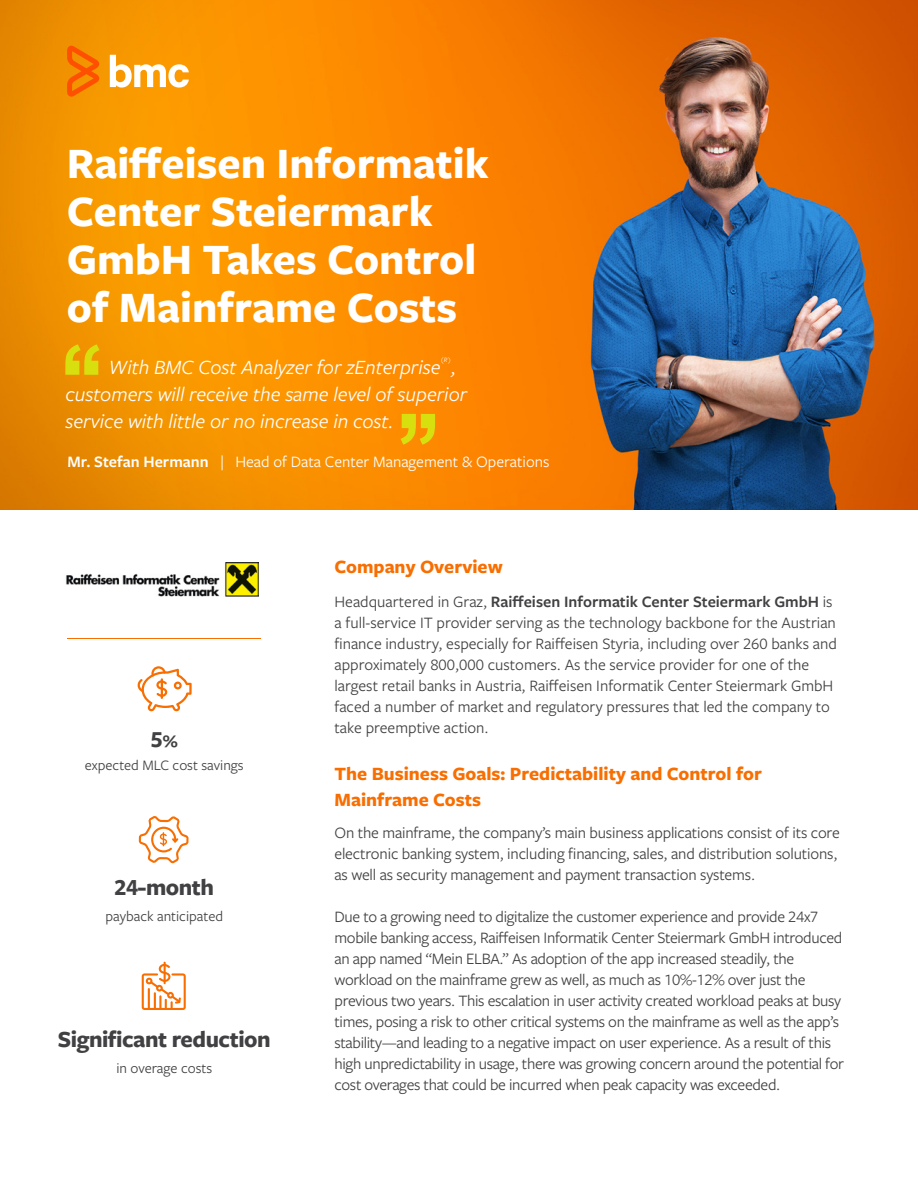
<style>
.page{position:relative;width:918px;height:1188px;background:#fff}
.page>*{position:absolute;margin:0;border:0;box-sizing:border-box;transform-origin:0 0}
.t1{font:700 45px/48px "Freight Sans Pro";color:#fff}
.t2{font:700 24px "Freight Sans Pro";letter-spacing:-.02em;color:#414042}
.t3{font:italic 21px/27px "Freight Sans Pro";color:#fff}
.t4{font:700 19.5px/25.5px "Freight Sans Pro";color:#f86e00}
.t5{font:16.5px/21px "Freight Sans Pro";letter-spacing:-.02em;color:#414042}
.t6{font:16.5px/21px "Freight Sans Pro";color:#414042}
.t7{font:16.5px "Freight Sans Pro";color:#fff}
.t8{font:15px "Freight Sans Pro";color:#414042}
.t9{font:italic 6.9px "Freight Sans Pro";color:#fff}
.s1{font-weight:600}
.s2{font-size:18px}
</style>
<div class="page">
<img style="left:0;top:0;width:918px;height:509px">
<svg style="left:67px;top:46px;width:32px;height:51px;background:#f77600"></svg>
<svg style="left:110px;top:55px;width:79px;height:33px"></svg>
<svg style="left:65px;top:344px;width:35px;height:31px"></svg>
<svg style="left:400px;top:414px;width:35px;height:31px"></svg>
<hr style="left:67px;top:639px;width:193px;height:1px;background:#f86e00">
<svg style="left:138px;top:666px;width:54px;height:46px"></svg>
<svg style="left:142px;top:963px;width:44px;height:47px"></svg>
<hr style="left:164px;top:962px;width:2px;height:22px;background:#f86e00">
<svg style="left:139px;top:816px;width:50px;height:47px"></svg>
<img style="left:66px;top:562px;width:193px;height:35px">
<h1 class="t1" style="left:67px;top:138px;width:423px">Raiffeisen Informatik<br>Center Steiermark<br>GmbH Takes Control of Mainframe Costs</h1>
<p class="t3" style="left:108px;top:353px;width:334px">With BMC Cost Analyzer for zEnterprise</p>
<p class="t9" style="left:441px;top:355px;width:12px">(R)</p>
<p class="t3" style="left:65px;top:353px;width:403px;text-indent:386px">, customers will receive the same level of superior service with little or no increase in cost.</p>
<p class="t7" style="left:67px;top:451px;width:484px"><span class="s1">Mr. Stefan Hermann</span> | Head of Data Center Management &amp; Operations</p>
<h2 class="t2" style="left:151px;top:723px;width:28px">5<span class="s2">%</span></h2>
<p class="t8" style="left:85px;top:755px;width:160px">expected MLC cost savings</p>
<h2 class="t2" style="left:115px;top:871px;width:101px">24-month</h2>
<p class="t8" style="left:105px;top:906px;width:119px">payback anticipated</p>
<h2 class="t2" style="left:58px;top:1023px;width:214px">Significant reduction</h2>
<p class="t8" style="left:116px;top:1058px;width:97px">in overage costs</p>
<p class="t4" style="left:334px;top:553px;width:170px">Company Overview</p>
<p class="t6" style="left:334px;top:590px;width:504px">Headquartered in Graz, <span class="s1">Raiffeisen Informatik Center Steiermark GmbH</span> is a full-service IT provider serving as the technology backbone for the Austrian finance industry, especially for Raiffeisen Styria, including over 260 banks and approximately 800,000 customers. As the service provider for one of the largest retail banks in Austria, Raiffeisen Informatik Center Steiermark GmbH faced a number of market and regulatory pressures that led the company to take preemptive action.</p>
<p class="t4" style="left:334px;top:761px;width:429px">The Business Goals: Predictability and Control for<br>Mainframe Costs</p>
<p class="t5" style="left:334px;top:821px;width:507px">On the mainframe, the company’s main business applications consist of its core electronic banking system, including financing, sales, and distribution solutions, as well as security management and payment transaction systems.</p>
<p class="t5" style="left:334px;top:905px;width:511px">Due to a growing need to digitalize the customer experience and provide 24x7 mobile banking access, Raiffeisen Informatik Center Steiermark GmbH introduced an app named “Mein ELBA.” As adoption of the app increased steadily, the workload on the mainframe grew as well, as much as 10%-12% over just the previous two years. This escalation in user activity created workload peaks at busy times, posing a risk to other critical systems on the mainframe as well as the app’s stability—and leading to a negative impact on user experience. As a result of this high unpredictability in usage, there was growing concern around the potential for cost overages that could be incurred when peak capacity was exceeded.</p>
</div>
